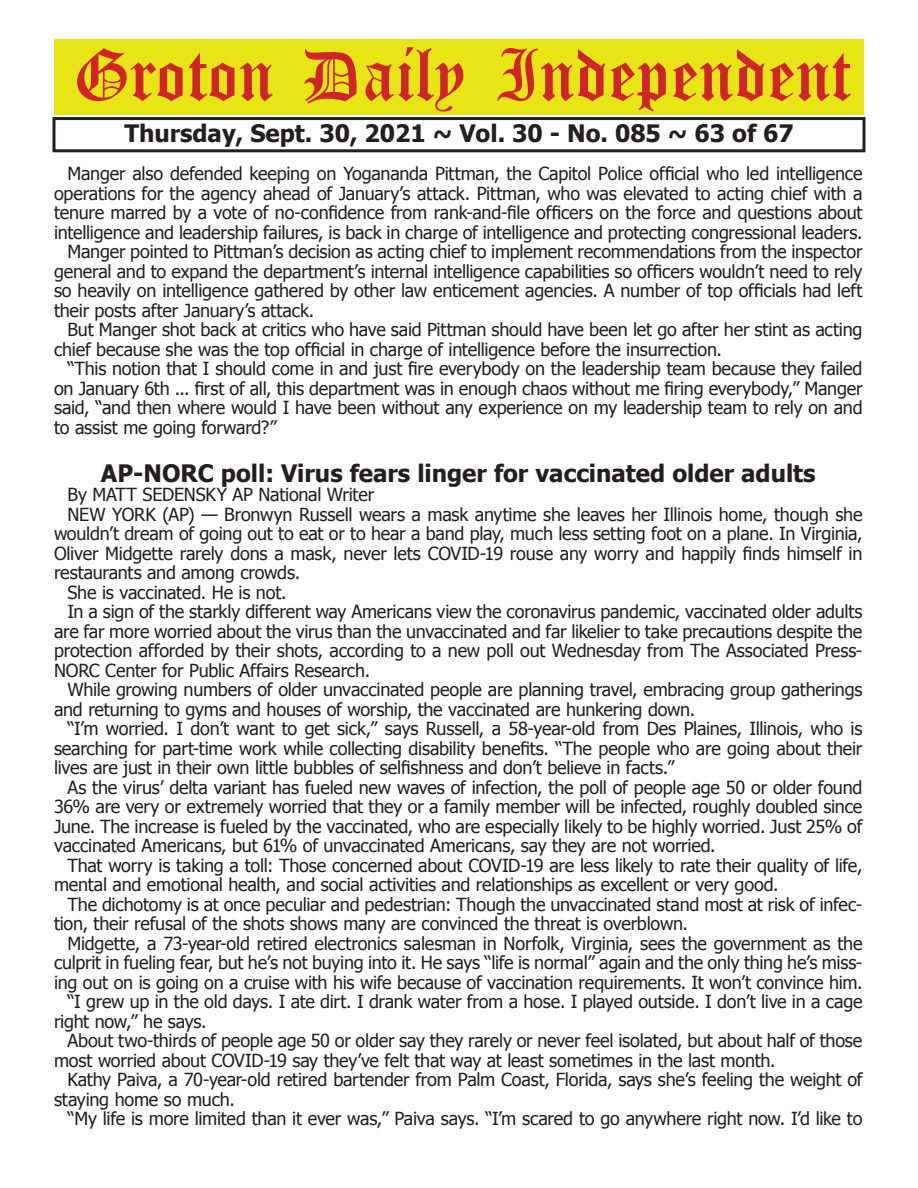
<style>
.page{position:relative;width:918px;height:1188px;background:#fff}
.page>*{position:absolute;margin:0;border:0;box-sizing:border-box;transform-origin:0 0}
.t1{font:54px "Old English Five";color:#d1232a}
.t2{font:700 24px "Tahoma";color:#231f20}
.t3{font:18px "Tahoma";letter-spacing:-.01em;color:#231f20}
</style>
<div class="page">
<div style="left:52px;top:117px;width:814px;height:35px;border:3px solid #231f20"></div>
<div style="left:54px;top:40px;width:810px;height:75px;background:#e7e515"></div>
<h1 class="t1" style="left:73px;top:50px;width:779px">Groton Daily Independent</h1>
<h2 class="t2" style="left:124px;top:116px;width:671px">Thursday, Sept. 30, 2021 ~ Vol. 30 - No. 085 ~ 63 of 67</h2>
<p class="t3" style="left:68px;top:161px;width:797px">Manger also defended keeping on Yogananda Pittman, the Capitol Police official who led intelligence</p>
<p class="t3" style="left:54px;top:181px;width:810px">operations for the agency ahead of January’s attack. Pittman, who was elevated to acting chief with a</p>
<p class="t3" style="left:54px;top:200px;width:810px">tenure marred by a vote of no-confidence from rank-and-file officers on the force and questions about</p>
<p class="t3" style="left:54px;top:220px;width:810px">intelligence and leadership failures, is back in charge of intelligence and protecting congressional leaders.</p>
<p class="t3" style="left:68px;top:239px;width:797px">Manger pointed to Pittman’s decision as acting chief to implement recommendations from the inspector</p>
<p class="t3" style="left:54px;top:259px;width:810px">general and to expand the department’s internal intelligence capabilities so officers wouldn’t need to rely</p>
<p class="t3" style="left:54px;top:278px;width:810px">so heavily on intelligence gathered by other law enticement agencies. A number of top officials had left</p>
<p class="t3" style="left:54px;top:298px;width:262px">their posts after January’s attack.</p>
<p class="t3" style="left:68px;top:317px;width:796px">But Manger shot back at critics who have said Pittman should have been let go after her stint as acting</p>
<p class="t3" style="left:54px;top:337px;width:670px">chief because she was the top official in charge of intelligence before the insurrection.</p>
<p class="t3" style="left:68px;top:356px;width:796px">“This notion that I should come in and just fire everybody on the leadership team because they failed</p>
<p class="t3" style="left:54px;top:376px;width:810px">on January 6th ... first of all, this department was in enough chaos without me firing everybody,” Manger</p>
<p class="t3" style="left:54px;top:395px;width:810px">said, “and then where would I have been without any experience on my leadership team to rely on and</p>
<p class="t3" style="left:54px;top:415px;width:224px">to assist me going forward?”</p>
<h2 class="t2" style="left:101px;top:456px;width:716px">AP-NORC poll: Virus fears linger for vaccinated older adults</h2>
<p class="t3" style="left:68px;top:483px;width:308px">By MATT SEDENSKY AP National Writer</p>
<p class="t3" style="left:68px;top:502px;width:796px">NEW YORK (AP) — Bronwyn Russell wears a mask anytime she leaves her Illinois home, though she</p>
<p class="t3" style="left:54px;top:522px;width:810px">wouldn’t dream of going out to eat or to hear a band play, much less setting foot on a plane. In Virginia,</p>
<p class="t3" style="left:54px;top:541px;width:810px">Oliver Midgette rarely dons a mask, never lets COVID-19 rouse any worry and happily finds himself in</p>
<p class="t3" style="left:54px;top:561px;width:248px">restaurants and among crowds.</p>
<p class="t3" style="left:68px;top:580px;width:221px">She is vaccinated. He is not.</p>
<p class="t3" style="left:68px;top:600px;width:797px">In a sign of the starkly different way Americans view the coronavirus pandemic, vaccinated older adults</p>
<p class="t3" style="left:54px;top:619px;width:810px">are far more worried about the virus than the unvaccinated and far likelier to take precautions despite the</p>
<p class="t3" style="left:54px;top:639px;width:810px">protection afforded by their shots, according to a new poll out Wednesday from The Associated Press-</p>
<p class="t3" style="left:54px;top:658px;width:318px">NORC Center for Public Affairs Research.</p>
<p class="t3" style="left:68px;top:678px;width:797px">While growing numbers of older unvaccinated people are planning travel, embracing group gatherings</p>
<p class="t3" style="left:54px;top:697px;width:643px">and returning to gyms and houses of worship, the vaccinated are hunkering down.</p>
<p class="t3" style="left:68px;top:717px;width:797px">“I’m worried. I don’t want to get sick,” says Russell, a 58-year-old from Des Plaines, Illinois, who is</p>
<p class="t3" style="left:54px;top:736px;width:810px">searching for part-time work while collecting disability benefits. “The people who are going about their</p>
<p class="t3" style="left:54px;top:756px;width:622px">lives are just in their own little bubbles of selfishness and don’t believe in facts.”</p>
<p class="t3" style="left:68px;top:775px;width:796px">As the virus’ delta variant has fueled new waves of infection, the poll of people age 50 or older found</p>
<p class="t3" style="left:54px;top:795px;width:810px">36% are very or extremely worried that they or a family member will be infected, roughly doubled since</p>
<p class="t3" style="left:54px;top:814px;width:810px">June. The increase is fueled by the vaccinated, who are especially likely to be highly worried. Just 25% of</p>
<p class="t3" style="left:54px;top:834px;width:663px">vaccinated Americans, but 61% of unvaccinated Americans, say they are not worried.</p>
<p class="t3" style="left:68px;top:853px;width:796px">That worry is taking a toll: Those concerned about COVID-19 are less likely to rate their quality of life,</p>
<p class="t3" style="left:54px;top:873px;width:726px">mental and emotional health, and social activities and relationships as excellent or very good.</p>
<p class="t3" style="left:68px;top:892px;width:796px">The dichotomy is at once peculiar and pedestrian: Though the unvaccinated stand most at risk of infec-</p>
<p class="t3" style="left:54px;top:912px;width:636px">tion, their refusal of the shots shows many are convinced the threat is overblown.</p>
<p class="t3" style="left:68px;top:931px;width:796px">Midgette, a 73-year-old retired electronics salesman in Norfolk, Virginia, sees the government as the</p>
<p class="t3" style="left:54px;top:951px;width:810px">culprit in fueling fear, but he’s not buying into it. He says “life is normal” again and the only thing he’s miss-</p>
<p class="t3" style="left:54px;top:970px;width:810px">ing out on is going on a cruise with his wife because of vaccination requirements. It won’t convince him.</p>
<p class="t3" style="left:68px;top:990px;width:797px">“I grew up in the old days. I ate dirt. I drank water from a hose. I played outside. I don’t live in a cage</p>
<p class="t3" style="left:54px;top:1009px;width:154px">right now,” he says.</p>
<p class="t3" style="left:68px;top:1029px;width:796px">About two-thirds of people age 50 or older say they rarely or never feel isolated, but about half of those</p>
<p class="t3" style="left:54px;top:1048px;width:723px">most worried about COVID-19 say they’ve felt that way at least sometimes in the last month.</p>
<p class="t3" style="left:68px;top:1068px;width:797px">Kathy Paiva, a 70-year-old retired bartender from Palm Coast, Florida, says she’s feeling the weight of</p>
<p class="t3" style="left:54px;top:1087px;width:182px">staying home so much.</p>
<p class="t3" style="left:68px;top:1107px;width:796px">“My life is more limited than it ever was,” Paiva says. “I’m scared to go anywhere right now. I’d like to</p>
</div>
